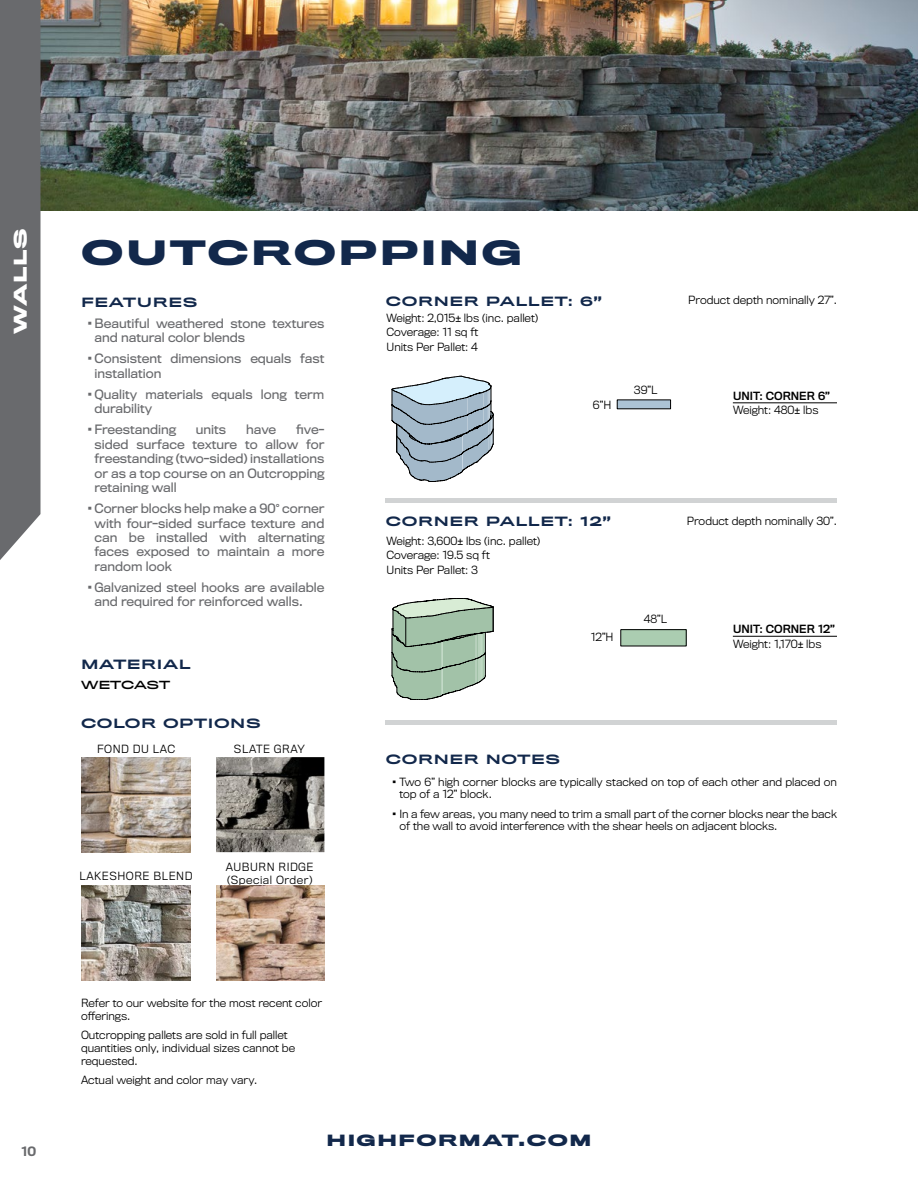
<style>
.page{position:relative;width:918px;height:1188px;background:#fff}
.page>*{position:absolute;margin:0;border:0;box-sizing:border-box;transform-origin:0 0}
.t1{font:700 31.5px "Titling Gothic FB Extended";letter-spacing:.075em;color:#12284b}
.t2{font:700 16.5px "Titling Gothic FB Extended";color:#fff}
.t3{font:700 14.55px "Titling Gothic FB Extended";letter-spacing:.1em;color:#12284b}
.t4{font:12px/14.4px "Titling Gothic FB";color:#696a6d}
.t5{font:500 12px "Titling Gothic FB Extended";letter-spacing:.05em;color:#12284b}
.t6{font:500 12px "Titling Gothic FB";color:#696a6d}
.t7{font:300 10.5px/12.6px "Titling Gothic FB";color:#000}
.t8{font:300 10.5px/12.6px "Titling Gothic FB";letter-spacing:.05em;color:#000}
.t9{font:10.5px "Titling Gothic FB Standard";color:#000}
.t10{font:10.5px "Titling Gothic FB Extended Standard";letter-spacing:-.015em;color:#000}
.s1{font-weight:700}
.s2{font-family:"Arial";font-weight:400}
</style>
<div class="page">
<svg style="left:392px;top:376px;width:102px;height:106px"></svg>
<svg style="left:392px;top:598px;width:102px;height:102px;background:#a9c0ac"></svg>
<hr style="left:733px;top:403px;width:104px;height:1px;background:#000">
<hr style="left:733px;top:636px;width:104px;height:1px;background:#000">
<img style="left:40px;top:0;width:878px;height:211px">
<img style="left:81px;top:885px;width:110px;height:95px">
<img style="left:216px;top:885px;width:108px;height:95px">
<img style="left:216px;top:757px;width:108px;height:95px">
<img style="left:81px;top:757px;width:110px;height:95px">
<div style="left:0;top:0;width:40px;height:560px;background:#696a6d"></div>
<div style="left:621px;top:630px;width:65px;height:16px;background:#abcdb1"></div>
<div style="left:621px;top:629px;width:65px;height:17px;border:1px solid #000"></div>
<div style="left:617px;top:400px;width:54px;height:9px;background:#acc3d5"></div>
<div style="left:386px;top:720px;width:451px;height:5px;background:#d1d3d4"></div>
<div style="left:386px;top:498px;width:451px;height:5px;background:#d1d3d4"></div>
<h2 class="t2" style="left:9px;top:334px;width:107px;rotate:-90deg">WALLS</h2>
<h1 class="t1" style="left:81px;top:232px;width:442px">OUTCROPPING</h1>
<p class="t5" style="left:81px;top:294px;width:118px">FEATURES</p>
<p class="t4" style="left:95px;top:316px;width:231px;text-indent:-7px"><span class="s1">·</span> Beautiful weathered stone textures and natural color blends</p>
<p class="t4" style="left:95px;top:352px;width:231px;text-indent:-7px"><span class="s1">·</span> Consistent dimensions equals fast installation</p>
<p class="t4" style="left:95px;top:387px;width:231px;text-indent:-7px"><span class="s1">·</span> Quality materials equals long term durability</p>
<p class="t4" style="left:88px;top:423px;width:90px"><span class="s1">·</span> Freestanding</p>
<p class="t4" style="left:196px;top:423px;width:32px">units</p>
<p class="t4" style="left:246px;top:423px;width:32px">have</p>
<p class="t4" style="left:94px;top:423px;width:231px;text-align:justify;text-indent:202px">five&shy;sided surface texture to allow for freestanding (two-sided) installations or as a top course on an Outcropping retaining wall</p>
<p class="t4" style="left:94px;top:501px;width:231px;text-align:justify;text-indent:-7px"><span class="s1">·</span> Corner blocks help make a 90° corner with four-sided surface texture and can be installed with alternating faces exposed to maintain a more random look</p>
<p class="t4" style="left:94px;top:580px;width:231px;text-indent:-7px"><span class="s1">·</span> Galvanized steel hooks are available and required for reinforced walls.</p>
<p class="t5" style="left:81px;top:657px;width:111px">MATERIAL</p>
<p class="t10" style="left:81px;top:678px;width:91px">WETCAST</p>
<p class="t5" style="left:81px;top:716px;width:181px">COLOR OPTIONS</p>
<p class="t5" style="left:386px;top:293px;width:218px">CORNER PALLET: 6”</p>
<p class="t7" style="left:387px;top:310px;width:153px;line-height:14.7px">Weight: 2,015<span class="s2">±</span> lbs (inc. pallet)<br>Coverage: 11 sq ft<br>Units Per Pallet: 4</p>
<p class="t7" style="left:593px;top:399px;width:20px">6”H</p>
<p class="t5" style="left:386px;top:514px;width:227px">CORNER PALLET: 12”</p>
<p class="t7" style="left:387px;top:533px;width:155px;line-height:14.7px">Weight: 3,600<span class="s2">±</span> lbs (inc. pallet)<br>Coverage: 19.5 sq ft<br>Units Per Pallet: 3</p>
<p class="t7" style="left:591px;top:630px;width:24px">12”H</p>
<p class="t7" style="left:634px;top:383px;width:25px">39”L</p>
<p class="t7" style="left:688px;top:294px;width:150px">Product depth nominally 27”.</p>
<p class="t9" style="left:733px;top:389px;width:98px">UNIT: CORNER 6”</p>
<p class="t7" style="left:733px;top:404px;width:87px">Weight: 480<span class="s2">±</span> lbs</p>
<p class="t7" style="left:687px;top:515px;width:152px">Product depth nominally 30”.</p>
<p class="t7" style="left:644px;top:612px;width:25px">48”L</p>
<p class="t9" style="left:733px;top:623px;width:103px">UNIT: CORNER 12”</p>
<p class="t7" style="left:733px;top:638px;width:90px">Weight: 1,170<span class="s2">±</span> lbs</p>
<p class="t8" style="left:97px;top:743px;width:80px">FOND DU LAC</p>
<p class="t8" style="left:234px;top:743px;width:72px">SLATE GRAY</p>
<p class="t8" style="left:79px;top:870px;width:115px">LAKESHORE BLEND</p>
<p class="t8" style="left:226px;top:861px;width:89px">AUBURN RIDGE (Special Order)</p>
<p class="t5" style="left:386px;top:752px;width:176px">CORNER NOTES</p>
<p class="t7" style="left:399px;top:776px;width:439px;text-indent:-7px"><span class="s1">·</span> Two 6” high corner blocks are typically stacked on top of each other and placed on top of a 12” block.</p>
<p class="t7" style="left:399px;top:807px;width:439px;text-indent:-7px"><span class="s1">·</span> In a few areas, you many need to trim a small part of the corner blocks near the back of the wall to avoid interference with the shear heels on adjacent blocks.</p>
<p class="t6" style="left:22px;top:1144px;width:16px">10</p>
<p class="t7" style="left:81px;top:997px;width:243px">Refer to our website for the most recent color offerings.</p>
<p class="t7" style="left:81px;top:1029px;width:216px">Outcropping pallets are sold in full pallet quantities only, individual sizes cannot be requested.</p>
<p class="t7" style="left:81px;top:1074px;width:178px">Actual weight and color may vary.</p>
<h3 class="t3" style="left:327px;top:1131px;width:266px">HIGHFORMAT.COM</h3>
</div>
